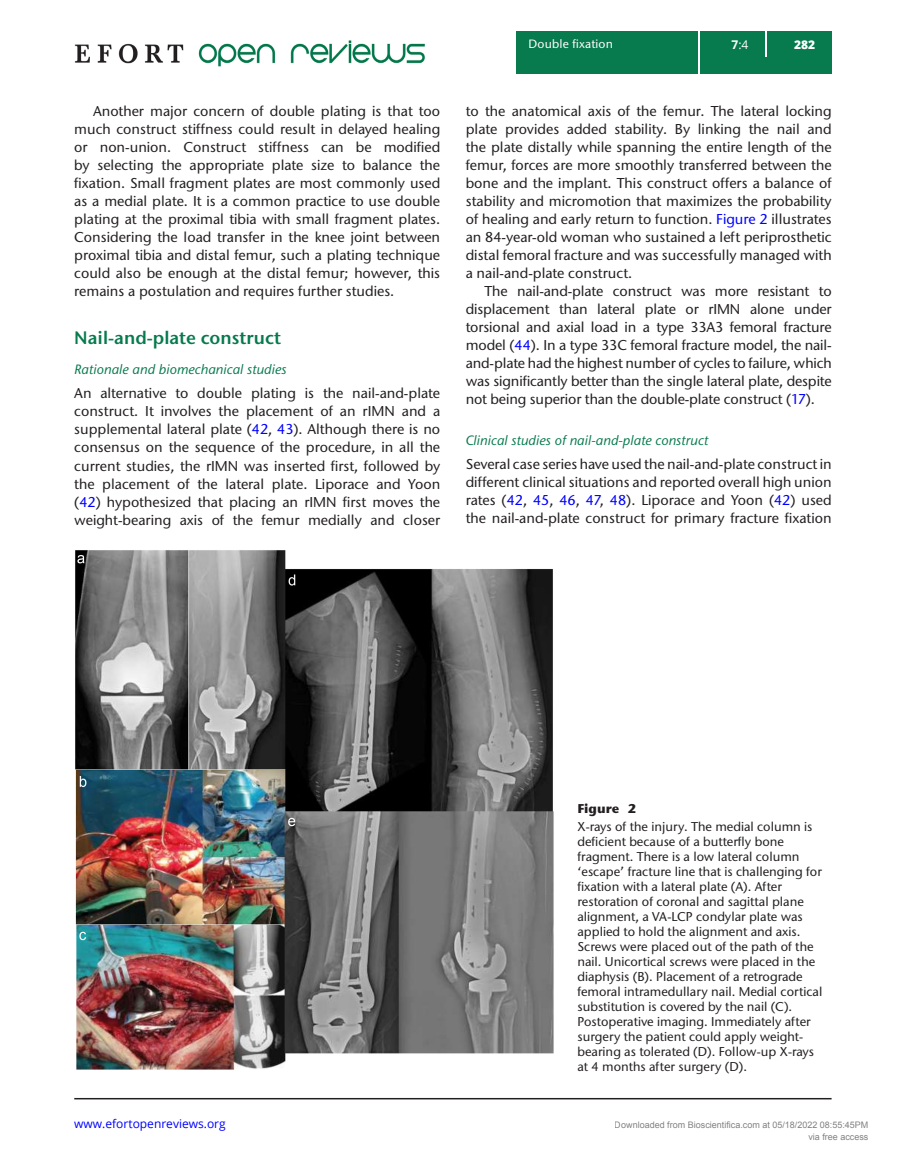
<style>
.page{position:relative;width:906px;height:1170px;background:#fff}
.page>*{position:absolute;margin:0;border:0;box-sizing:border-box;transform-origin:0 0}
.t1{font:600 18px "Stone Sans ITC Std";color:#077a4e}
.TXT{font:500 14.25px/18px "Stone Sans ITC Std";color:#231f20;text-align:justify}
.TXI{font:500 14.25px/18px "Stone Sans ITC Std";letter-spacing:-.01em;color:#231f20;text-align:justify}
.H2-H1{font:italic 500 13.5px "Stone Sans ITC Std";color:#077a4e}
.FC{font:500 12.75px/15px "Stone Sans ITC Std";color:#231f20}
.FC-2{font:700 12.75px "Stone Sans ITC Std";color:#231f20}
.t2{font:12px "Open Sans";color:#00f}
.t3{font:500 12px "Stone Sans ITC Std";letter-spacing:.015em;color:#fff}
.t4{font:12px "Open Sans";color:#fff}
.t5{font:800 12px "Open Sans";color:#fff}
.t6{font:9px/12px "Arial";color:rgb(0 0 0/.5);text-align:right}
.s1{color:#00f}
.s2{font-weight:700}
</style>
<div class="page">
<hr style="left:74px;top:1097px;width:757px;height:2px;background:#231f20">
<img style="left:74px;top:40px;width:351px;height:26px">
<div style="left:516px;top:31px;width:315px;height:43px;background:#077a4e"></div>
<hr style="left:698px;top:31px;width:2px;height:43px;background:#fff">
<svg style="left:765px;top:31px;width:1px;height:26px"></svg>
<img style="left:75px;top:550px;width:479px;height:520px">
<p class="TXI" style="left:74px;top:102px;width:367px;text-indent:19px">Another major concern of double plating is that too much construct stiffness could result in delayed healing or non-union. Construct stiffness can be modified by selecting the appropriate plate size to balance the fixation. Small fragment plates are most commonly used as a medial plate. It is a common practice to use double plating at the proximal tibia with small fragment plates.<br>Considering the load transfer in the knee joint between proximal tibia and distal femur, such a plating technique could also be enough at the distal femur; however, this remains a postulation and requires further studies.</p>
<h1 class="t1" style="left:74px;top:327px;width:208px">Nail-and-plate construct</h1>
<p class="H2-H1" style="left:74px;top:361px;width:214px">Rationale and biomechanical studies</p>
<p class="TXT" style="left:74px;top:384px;width:367px">An alternative to double plating is the nail-and-plate construct. It involves the placement of an rIMN and a supplemental lateral plate (<span class="s1">42</span>, <span class="s1">43</span>). Although there is no consensus on the sequence of the procedure, in all the current studies, the rIMN was inserted first, followed by the placement of the lateral plate. Liporace and Yoon (<span class="s1">42</span>) hypothesized that placing an rIMN first moves the weight-bearing axis of the femur medially and closer</p>
<p class="t3" style="left:528px;top:37px;width:86px">Double fixation</p>
<p class="t4" style="left:731px;top:36px;width:18px"><span class="s2">7</span>:4</p>
<p class="t5" style="left:794px;top:35px;width:23px">282</p>
<p class="TXT" style="left:466px;top:102px;width:367px">to the anatomical axis of the femur. The lateral locking plate provides added stability. By linking the nail and the plate distally while spanning the entire length of the femur, forces are more smoothly transferred between the bone and the implant. This construct offers a balance of stability and micromotion that maximizes the probability of healing and early return to function. <span class="s1">Figure 2</span> illustrates an 84-year-old woman who sustained a left periprosthetic distal femoral fracture and was successfully managed with a nail-and-plate construct.</p>
<p class="TXI" style="left:466px;top:282px;width:367px;text-indent:19px">The nail-and-plate construct was more resistant to displacement than lateral plate or rIMN alone under torsional and axial load in a type 33A3 femoral fracture model (<span class="s1">44</span>). In a type 33C femoral fracture model, the nail&shy;and-plate had the highest number of cycles to failure, which was significantly better than the single lateral plate, despite not being superior than the double-plate construct (<span class="s1">17</span>).</p>
<h2 class="H2-H1" style="left:466px;top:432px;width:244px">Clinical studies of nail-and-plate construct</h2>
<p class="TXT" style="left:466px;top:455px;width:367px">Several case series have used the nail-and-plate construct in different clinical situations and reported overall high union rates (<span class="s1">42</span>, <span class="s1">45</span>, <span class="s1">46</span>, <span class="s1">47</span>, <span class="s1">48</span>). Liporace and Yoon (<span class="s1">42</span>) used the nail-and-plate construct for primary fracture fixation</p>
<p class="t2" style="left:74px;top:1115px;width:153px">www.efortopenreviews.org</p>
<p class="FC-2" style="left:577px;top:799px;width:61px">Figure 2</p>
<p class="FC" style="left:577px;top:818px;width:246px">X-rays of the injury. The medial column is deficient because of a butterfly bone fragment. There is a low lateral column ‘escape’ fracture line that is challenging for fixation with a lateral plate (A). After restoration of coronal and sagittal plane alignment, a VA-LCP condylar plate was applied to hold the alignment and axis.<br>Screws were placed out of the path of the nail. Unicortical screws were placed in the diaphysis (B). Placement of a retrograde femoral intramedullary nail. Medial cortical substitution is covered by the nail (C).<br>Postoperative imaging. Immediately after surgery the patient could apply weight&shy;bearing as tolerated (D). Follow-up X-rays at 4 months after surgery (D).</p>
<p class="t6" style="left:615px;top:1118px;width:255px">Downloaded from Bioscientifica.com at 05/18/2022 08:55:45PM via free access</p>
</div>
